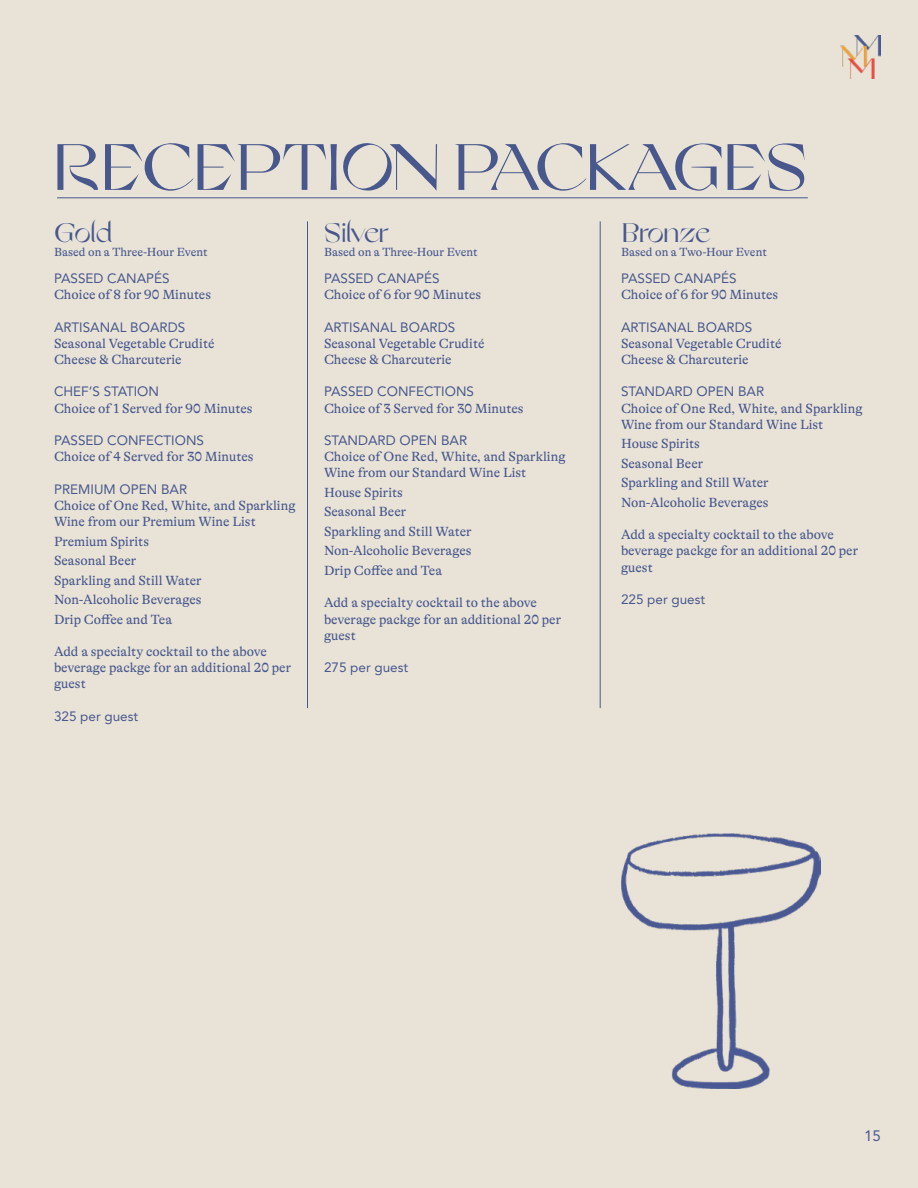
<style>
.page{position:relative;width:918px;height:1188px;background:#e9e3d7}
.page>*{position:absolute;margin:0;border:0;box-sizing:border-box;transform-origin:0 0}
.t1{font:66px "Grand Slang";letter-spacing:-.05em;color:#48588d}
.t2{font:27px "Grand Slang B Side";letter-spacing:-.04em;color:#48588d}
.t3{font:15px "Avenir LT Std";color:#48588d}
.t4{font:13.5px/16.2px "GT Alpina";color:#48588d}
.t5{font:13.5px "Avenir LT Std";color:#48588d}
.t6{font:12px "GT Alpina";color:#48588d}
</style>
<div class="page">
<img style="left:621px;top:834px;width:200px;height:254px">
<img style="left:841px;top:36px;width:39px;height:43px">
<hr style="left:307px;top:221px;width:1px;height:487px;background:#48588d">
<hr style="left:600px;top:221px;width:1px;height:487px;background:#48588d">
<hr style="left:57px;top:198px;width:751px;height:1px;background:#48588d">
<h1 class="t1" style="left:53px;top:130px;width:756px">RECEPTION PACKAGES</h1>
<h2 class="t2" style="left:54px;top:217px;width:60px">Gold</h2>
<p class="t6" style="left:54px;top:245px;width:155px">Based on a Three-Hour Event</p>
<p class="t5" style="left:54px;top:271px;width:117px">PASSED CANAPÉS</p>
<p class="t4" style="left:54px;top:287px;width:159px">Choice of 8 for 90 Minutes</p>
<p class="t5" style="left:54px;top:319px;width:133px">ARTISANAL BOARDS</p>
<p class="t4" style="left:54px;top:335px;width:162px">Seasonal Vegetable Crudité<br>Cheese &amp; Charcuterie</p>
<p class="t5" style="left:54px;top:384px;width:107px">CHEF’S STATION</p>
<p class="t4" style="left:54px;top:400px;width:200px">Choice of 1 Served for 90 Minutes</p>
<p class="t5" style="left:54px;top:433px;width:152px">PASSED CONFECTIONS</p>
<p class="t4" style="left:54px;top:449px;width:201px">Choice of 4 Served for 30 Minutes</p>
<p class="t5" style="left:54px;top:481px;width:135px">PREMIUM OPEN BAR</p>
<p class="t4" style="left:54px;top:497px;width:243px">Choice of One Red, White, and Sparkling<br>Wine from our Premium Wine List</p>
<p class="t4" style="left:54px;top:531px;width:149px;line-height:19.5px">Premium Spirits<br>Seasonal Beer<br>Sparkling and Still Water<br>Non-Alcoholic Beverages<br>Drip Coffee and Tea</p>
<p class="t4" style="left:54px;top:643px;width:239px">Add a specialty cocktail to the above beverage packge for an additional 20 per guest</p>
<p class="t5" style="left:54px;top:708px;width:86px">325 per guest</p>
<h2 class="t2" style="left:324px;top:217px;width:66px">Silver</h2>
<p class="t6" style="left:324px;top:245px;width:155px">Based on a Three-Hour Event</p>
<p class="t5" style="left:324px;top:271px;width:117px">PASSED CANAPÉS</p>
<p class="t4" style="left:324px;top:287px;width:159px">Choice of 6 for 90 Minutes</p>
<p class="t5" style="left:324px;top:319px;width:133px">ARTISANAL BOARDS</p>
<p class="t4" style="left:324px;top:335px;width:162px">Seasonal Vegetable Crudité<br>Cheese &amp; Charcuterie</p>
<p class="t5" style="left:324px;top:384px;width:152px">PASSED CONFECTIONS</p>
<p class="t4" style="left:324px;top:400px;width:201px">Choice of 3 Served for 30 Minutes</p>
<p class="t5" style="left:324px;top:433px;width:145px">STANDARD OPEN BAR</p>
<p class="t4" style="left:324px;top:449px;width:243px">Choice of One Red, White, and Sparkling<br>Wine from our Standard Wine List</p>
<p class="t4" style="left:324px;top:483px;width:149px;line-height:19.5px">House Spirits<br>Seasonal Beer<br>Sparkling and Still Water<br>Non-Alcoholic Beverages<br>Drip Coffee and Tea</p>
<p class="t4" style="left:324px;top:595px;width:239px">Add a specialty cocktail to the above beverage packge for an additional 20 per guest</p>
<p class="t5" style="left:324px;top:660px;width:86px">275 per guest</p>
<h2 class="t2" style="left:621px;top:217px;width:92px">Bronze</h2>
<p class="t6" style="left:621px;top:245px;width:147px">Based on a Two-Hour Event</p>
<p class="t5" style="left:621px;top:271px;width:117px">PASSED CANAPÉS</p>
<p class="t4" style="left:621px;top:287px;width:159px">Choice of 6 for 90 Minutes</p>
<p class="t5" style="left:621px;top:319px;width:133px">ARTISANAL BOARDS</p>
<p class="t4" style="left:621px;top:335px;width:162px">Seasonal Vegetable Crudité<br>Cheese &amp; Charcuterie</p>
<p class="t5" style="left:621px;top:384px;width:145px">STANDARD OPEN BAR</p>
<p class="t4" style="left:621px;top:400px;width:243px">Choice of One Red, White, and Sparkling<br>Wine from our Standard Wine List</p>
<p class="t4" style="left:621px;top:434px;width:149px;line-height:19.5px">House Spirits<br>Seasonal Beer<br>Sparkling and Still Water<br>Non-Alcoholic Beverages</p>
<p class="t4" style="left:621px;top:527px;width:239px">Add a specialty cocktail to the above beverage packge for an additional 20 per guest</p>
<p class="t5" style="left:621px;top:591px;width:86px">225 per guest</p>
<p class="t3" style="left:864px;top:1127px;width:18px">15</p>
</div>
